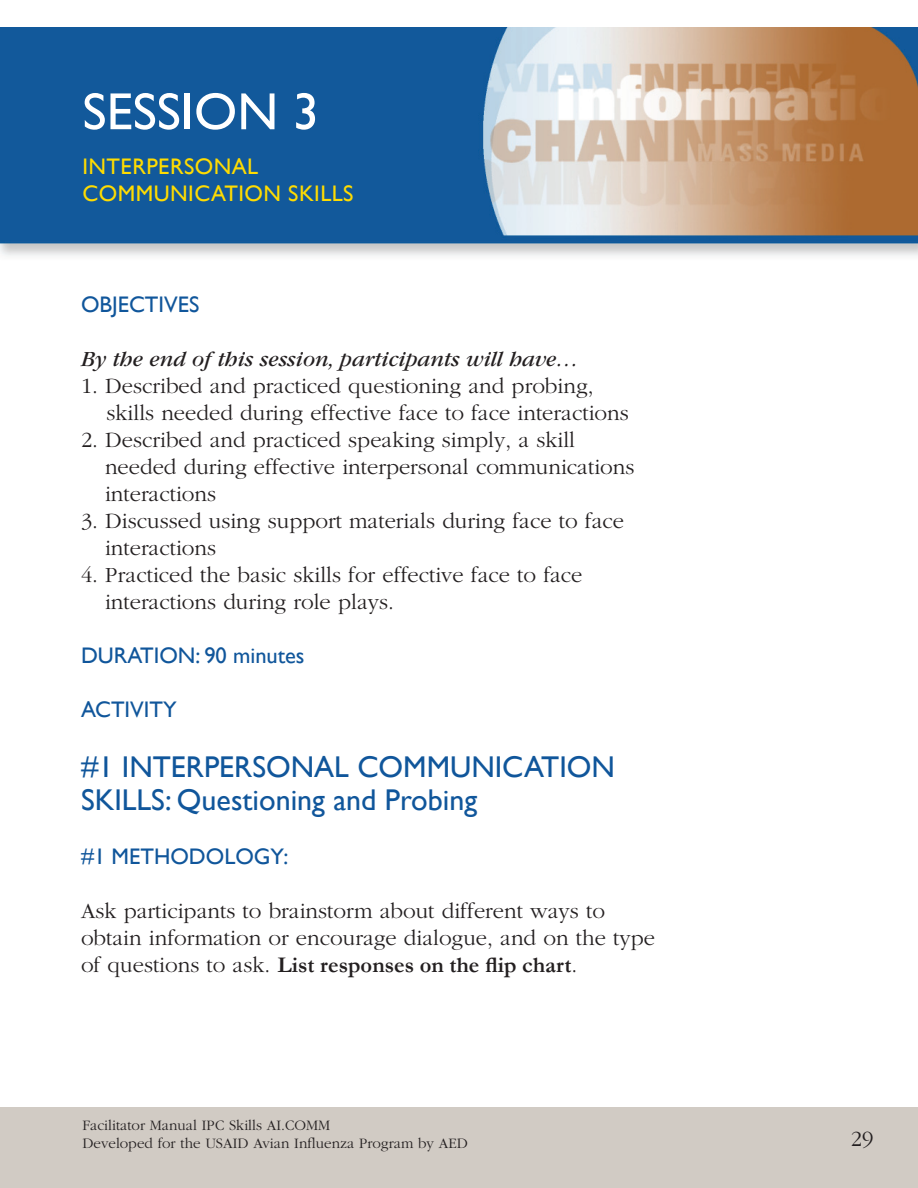
<style>
.page{position:relative;width:918px;height:1188px;background:#fff}
.page>*{position:absolute;margin:0;border:0;box-sizing:border-box;transform-origin:0 0}
.t1{font:52.5px "Gill Sans";color:#fff}
.t2{font:30px/33px "Gill Sans";color:#10569b}
.t3{font:300 22.5px/27px "Garamond";color:#231f20}
.t4{font:22.5px "Gill Sans";color:#10569b}
.t5{font:italic 22.5px "Garamond";color:#231f20}
.t6{font:22.5px/27px "Gill Sans";letter-spacing:.02em;color:#ffdc01}
.t7{font:300 15px/18px "Garamond";color:#231f20}
.s1{font-weight:700}
</style>
<div class="page">
<div style="left:0;top:1107px;width:918px;height:81px;background:#d1cbc4"></div>
<img style="left:0;top:27px;width:918px;height:229px">
<h1 class="t1" style="left:82px;top:81px;width:238px">SESSION 3</h1>
<p class="t6" style="left:82px;top:153px;width:273px">INTERPERSONAL<br>COMMUNICATION SKILLS</p>
<p class="t4" style="left:81px;top:292px;width:120px">OBJECTIVES</p>
<p class="t5" style="left:81px;top:352px;width:499px">By the end of this session, participants will have…</p>
<p class="t3" style="left:106px;top:374px;width:524px;text-indent:-25px">1. Described and practiced questioning and probing, skills needed during effective face to face interactions</p>
<p class="t3" style="left:105px;top:428px;width:531px;text-indent:-24px">2. Described and practiced speaking simply, a skill needed during effective interpersonal communications interactions</p>
<p class="t3" style="left:105px;top:509px;width:521px;text-indent:-24px">3. Discussed using support materials during face to face interactions</p>
<p class="t3" style="left:105px;top:563px;width:479px;text-indent:-24px">4. Practiced the basic skills for effective face to face interactions during role plays.</p>
<p class="t4" style="left:81px;top:643px;width:225px">DURATION: 90 minutes</p>
<p class="t4" style="left:81px;top:697px;width:97px">ACTIVITY</p>
<h2 class="t2" style="left:81px;top:750px;width:536px">#1 INTERPERSONAL COMMUNICATION<br>SKILLS: Questioning and Probing</h2>
<p class="t4" style="left:81px;top:844px;width:209px">#1 METHODOLOGY:</p>
<p class="t3" style="left:81px;top:899px;width:576px">Ask participants to brainstorm about different ways to obtain information or encourage dialogue, and on the type of questions to ask. <span class="s1">List responses on the flip chart</span>.</p>
<p class="t7" style="left:82px;top:1118px;width:249px">Facilitator Manual IPC Skills AI.COMM</p>
<p class="t7" style="left:82px;top:1119px;width:387px;text-indent:115px">: SES ION 2<br>Developed for the USAID Avian Influenza Program by AED</p>
<p class="t3" style="left:851px;top:1127px;width:24px">29</p>
</div>
